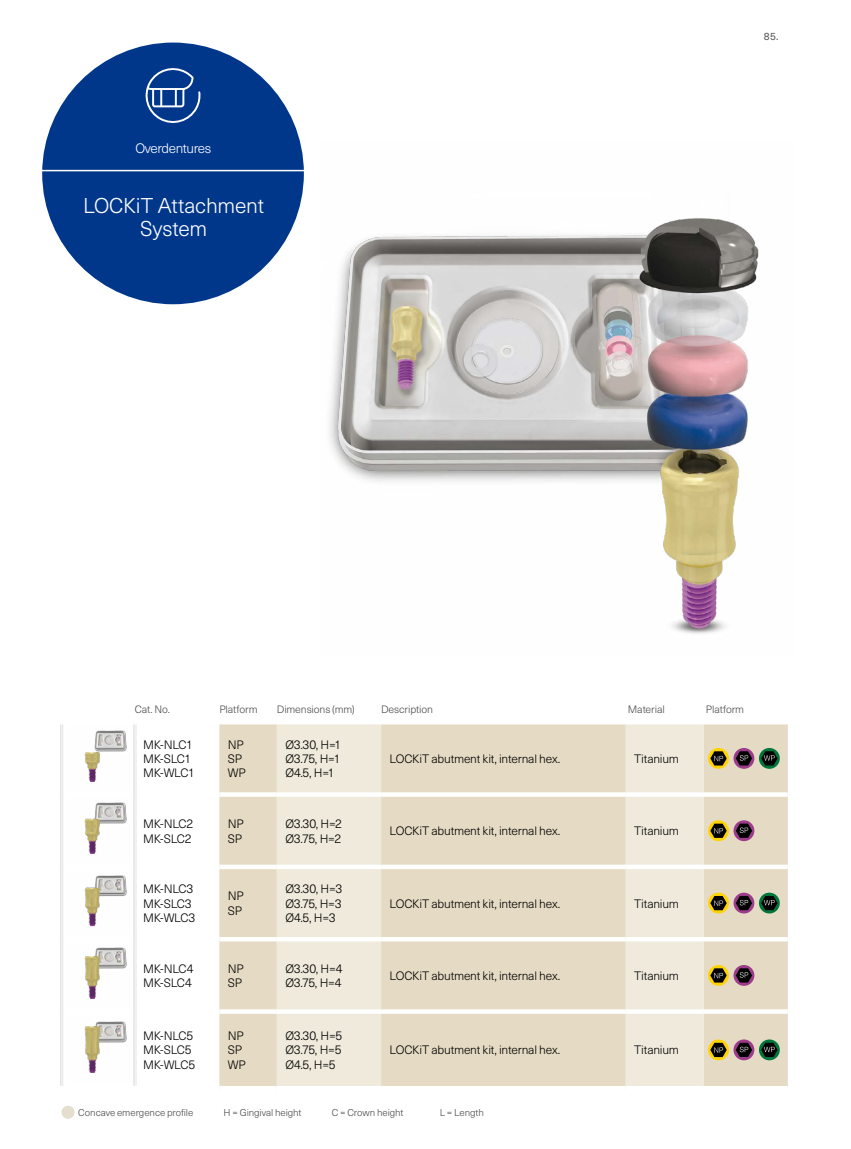
<style>
.page{position:relative;width:851px;height:1149px;background:#fff}
.page>*{position:absolute;margin:0;border:0;box-sizing:border-box;transform-origin:0 0}
.t1{font:300 21px/22.5px "Neue Haas Unica W1 G";letter-spacing:-.01em;color:#fff;text-align:center}
.t2{font:300 13.5px "Neue Haas Unica W1 G";letter-spacing:-.025em;color:#fff}
.t3{font:300 12px/14.4px "Neue Haas Unica W1 G";letter-spacing:-.02em;color:#000}
.t4{font:300 10.5px "Neue Haas Unica W1 G";letter-spacing:-.01em;color:#4b4b4d}
.t5{font:10.5px "Neue Haas Unica W1 G";color:#58585a}
.t6{font:300 9.75px "Neue Haas Unica W1 G";letter-spacing:-.01em;color:#4b4b4d}
.s1{font-size:12.6px}
</style>
<div class="page">
<div style="left:42px;top:43px;width:262px;height:261px;background:#00378b;border-radius:50%"></div>
<hr style="left:35px;top:170px;width:270px;height:1px;background:#fff">
<svg style="left:145px;top:68px;width:56px;height:55px"></svg>
<img style="left:329px;top:218px;width:430px;height:416px">
<div style="left:219px;top:724px;width:568px;height:361px;background:#e5dbc4"></div>
<svg style="left:277px;top:724px;width:426px;height:361px;background:#e9e1cf"></svg>
<svg style="left:219px;top:792px;width:58px;height:4px"></svg>
<hr style="left:277px;top:792px;width:104px;height:4px;background:#fff">
<svg style="left:381px;top:792px;width:244px;height:4px"></svg>
<hr style="left:625px;top:792px;width:78px;height:4px;background:#fff">
<svg style="left:703px;top:792px;width:84px;height:4px"></svg>
<svg style="left:219px;top:864px;width:58px;height:4px"></svg>
<svg style="left:277px;top:864px;width:104px;height:4px"></svg>
<svg style="left:381px;top:864px;width:244px;height:4px"></svg>
<svg style="left:625px;top:864px;width:78px;height:4px"></svg>
<svg style="left:703px;top:864px;width:84px;height:4px"></svg>
<div style="left:219px;top:936px;width:58px;height:5px;background:#fff"></div>
<div style="left:277px;top:936px;width:104px;height:5px;background:#fff"></div>
<div style="left:381px;top:936px;width:244px;height:5px;background:#fff"></div>
<div style="left:625px;top:936px;width:78px;height:5px;background:#fff"></div>
<div style="left:703px;top:936px;width:84px;height:5px;background:#fff"></div>
<svg style="left:219px;top:1008px;width:58px;height:5px"></svg>
<div style="left:277px;top:1008px;width:104px;height:5px;background:#fff"></div>
<svg style="left:381px;top:1008px;width:244px;height:5px"></svg>
<div style="left:625px;top:1008px;width:78px;height:5px;background:#fff"></div>
<svg style="left:703px;top:1008px;width:84px;height:5px"></svg>
<hr style="left:60px;top:724px;width:1px;height:70px;background:#e3e4e4">
<hr style="left:62px;top:724px;width:1px;height:70px;background:#e3e4e4">
<hr style="left:60px;top:794px;width:1px;height:72px;background:#e3e4e4">
<hr style="left:62px;top:794px;width:1px;height:72px;background:#e3e4e4">
<hr style="left:60px;top:866px;width:1px;height:72px;background:#e3e4e4">
<hr style="left:62px;top:866px;width:1px;height:72px;background:#e3e4e4">
<hr style="left:60px;top:938px;width:1px;height:73px;background:#e3e4e4">
<hr style="left:62px;top:938px;width:1px;height:73px;background:#e3e4e4">
<hr style="left:60px;top:1011px;width:1px;height:74px;background:#e3e4e4">
<hr style="left:62px;top:1011px;width:1px;height:74px;background:#e3e4e4">
<hr style="left:133px;top:724px;width:2px;height:70px;background:#e3e4e4">
<hr style="left:136px;top:724px;width:1px;height:70px;background:#e3e4e4">
<hr style="left:133px;top:794px;width:2px;height:72px;background:#e3e4e4">
<hr style="left:136px;top:794px;width:1px;height:72px;background:#e3e4e4">
<hr style="left:133px;top:866px;width:2px;height:72px;background:#e3e4e4">
<hr style="left:136px;top:866px;width:1px;height:72px;background:#e3e4e4">
<hr style="left:133px;top:938px;width:2px;height:73px;background:#e3e4e4">
<hr style="left:136px;top:938px;width:1px;height:73px;background:#e3e4e4">
<hr style="left:133px;top:1011px;width:2px;height:74px;background:#e3e4e4">
<hr style="left:136px;top:1011px;width:1px;height:74px;background:#e3e4e4">
<img style="left:84px;top:730px;width:43px;height:52px">
<svg style="left:708px;top:747px;width:20px;height:21px"></svg>
<svg style="left:710px;top:751px;width:16px;height:14px"></svg>
<svg style="left:733px;top:747px;width:21px;height:21px"></svg>
<svg style="left:735px;top:751px;width:17px;height:14px"></svg>
<svg style="left:758px;top:747px;width:21px;height:21px"></svg>
<svg style="left:761px;top:751px;width:16px;height:14px"></svg>
<img style="left:84px;top:802px;width:43px;height:52px">
<svg style="left:708px;top:820px;width:20px;height:20px"></svg>
<svg style="left:710px;top:823px;width:16px;height:14px"></svg>
<svg style="left:733px;top:820px;width:21px;height:20px"></svg>
<svg style="left:735px;top:823px;width:17px;height:14px"></svg>
<img style="left:84px;top:875px;width:43px;height:52px">
<svg style="left:708px;top:892px;width:20px;height:21px"></svg>
<svg style="left:710px;top:895px;width:16px;height:14px"></svg>
<svg style="left:733px;top:892px;width:21px;height:21px"></svg>
<svg style="left:735px;top:895px;width:17px;height:14px"></svg>
<svg style="left:758px;top:892px;width:21px;height:21px"></svg>
<svg style="left:761px;top:895px;width:16px;height:14px"></svg>
<img style="left:84px;top:947px;width:43px;height:52px">
<svg style="left:708px;top:964px;width:20px;height:21px"></svg>
<svg style="left:710px;top:968px;width:16px;height:14px"></svg>
<svg style="left:733px;top:964px;width:21px;height:21px"></svg>
<svg style="left:735px;top:967px;width:17px;height:15px"></svg>
<img style="left:84px;top:1021px;width:43px;height:52px">
<svg style="left:708px;top:1039px;width:20px;height:20px"></svg>
<svg style="left:710px;top:1042px;width:16px;height:14px"></svg>
<svg style="left:733px;top:1039px;width:21px;height:20px"></svg>
<svg style="left:735px;top:1042px;width:17px;height:14px"></svg>
<svg style="left:758px;top:1039px;width:21px;height:20px"></svg>
<svg style="left:761px;top:1042px;width:16px;height:14px"></svg>
<div style="left:61px;top:1105px;width:14px;height:13px;background:#e5ddce;border-radius:50%"></div>
<p class="t2" style="left:135px;top:138px;width:77px">Overdentures</p>
<h1 class="t1" style="left:83px;top:193px;width:182px">LOCKiT Attachment<br>System</h1>
<p class="t5" style="left:763px;top:29px;width:16px">85.</p>
<p class="t4" style="left:135px;top:701px;width:37px">Cat. No.</p>
<p class="t4" style="left:219px;top:701px;width:40px">Platform</p>
<p class="t4" style="left:277px;top:701px;width:79px">Dimensions (mm)</p>
<p class="t4" style="left:381px;top:701px;width:53px">Description</p>
<p class="t4" style="left:627px;top:701px;width:38px">Material</p>
<p class="t4" style="left:705px;top:701px;width:40px">Platform</p>
<p class="t3" style="left:143px;top:736px;width:53px">MK-NLC<span class="s1">1<br></span>MK-SLC<span class="s1">1<br></span>MK-WLC<span class="s1">1</span></p>
<p class="t3" style="left:228px;top:736px;width:19px">NP<br>SP<br>WP</p>
<p class="t3" style="left:285px;top:736px;width:58px;text-align:justify">Ø<span class="s1">3</span>.<span class="s1">30</span>, H=<span class="s1">1<br></span>Ø<span class="s1">3</span>.<span class="s1">75</span>, H=<span class="s1">1<br></span>Ø<span class="s1">4</span>.<span class="s1">5</span>, H=<span class="s1">1</span></p>
<p class="t3" style="left:389px;top:750px;width:172px">LOCKiT abutment kit, internal hex.</p>
<p class="t3" style="left:634px;top:750px;width:46px">Titanium</p>
<p class="t3" style="left:143px;top:815px;width:52px">MK-NLC<span class="s1">2<br></span>MK-SLC<span class="s1">2</span></p>
<p class="t3" style="left:228px;top:815px;width:17px">NP<br>SP</p>
<p class="t3" style="left:285px;top:815px;width:58px">Ø<span class="s1">3</span>.<span class="s1">30</span>, H=<span class="s1">2<br></span>Ø<span class="s1">3</span>.<span class="s1">75</span>, H=<span class="s1">2</span></p>
<p class="t3" style="left:389px;top:823px;width:172px">LOCKiT abutment kit, internal hex.</p>
<p class="t3" style="left:634px;top:823px;width:46px">Titanium</p>
<p class="t3" style="left:143px;top:880px;width:54px">MK-NLC<span class="s1">3<br></span>MK-SLC<span class="s1">3<br></span>MK-WLC<span class="s1">3</span></p>
<p class="t3" style="left:228px;top:888px;width:17px">NP<br>SP</p>
<p class="t3" style="left:285px;top:880px;width:59px;text-align:justify">Ø<span class="s1">3</span>.<span class="s1">30</span>, H=<span class="s1">3<br></span>Ø<span class="s1">3</span>.<span class="s1">75</span>, H=<span class="s1">3<br></span>Ø<span class="s1">4</span>.<span class="s1">5</span>, H=<span class="s1">3</span></p>
<p class="t3" style="left:389px;top:895px;width:172px">LOCKiT abutment kit, internal hex.</p>
<p class="t3" style="left:634px;top:895px;width:46px">Titanium</p>
<p class="t3" style="left:143px;top:960px;width:52px">MK-NLC<span class="s1">4<br></span>MK-SLC<span class="s1">4</span></p>
<p class="t3" style="left:228px;top:960px;width:17px">NP<br>SP</p>
<p class="t3" style="left:285px;top:960px;width:59px">Ø<span class="s1">3</span>.<span class="s1">30</span>, H=<span class="s1">4<br></span>Ø<span class="s1">3</span>.<span class="s1">75</span>, H=<span class="s1">4</span></p>
<p class="t3" style="left:389px;top:967px;width:172px">LOCKiT abutment kit, internal hex.</p>
<p class="t3" style="left:634px;top:967px;width:46px">Titanium</p>
<p class="t3" style="left:143px;top:1027px;width:54px">MK-NLC<span class="s1">5<br></span>MK-SLC<span class="s1">5<br></span>MK-WLC<span class="s1">5</span></p>
<p class="t3" style="left:228px;top:1027px;width:19px">NP<br>SP<br>WP</p>
<p class="t3" style="left:285px;top:1027px;width:59px;text-align:justify">Ø<span class="s1">3</span>.<span class="s1">30</span>, H=<span class="s1">5<br></span>Ø<span class="s1">3</span>.<span class="s1">75</span>, H=<span class="s1">5<br></span>Ø<span class="s1">4</span>.<span class="s1">5</span>, H=<span class="s1">5</span></p>
<p class="t3" style="left:389px;top:1042px;width:172px">LOCKiT abutment kit, internal hex.</p>
<p class="t3" style="left:634px;top:1042px;width:46px">Titanium</p>
<p class="t6" style="left:78px;top:1104px;width:116px">Concave emergence profile</p>
<p class="t6" style="left:223px;top:1104px;width:79px">H = Gingival height</p>
<p class="t6" style="left:331px;top:1104px;width:73px">C = Crown height</p>
<p class="t6" style="left:439px;top:1104px;width:46px">L = Length</p>
</div>
